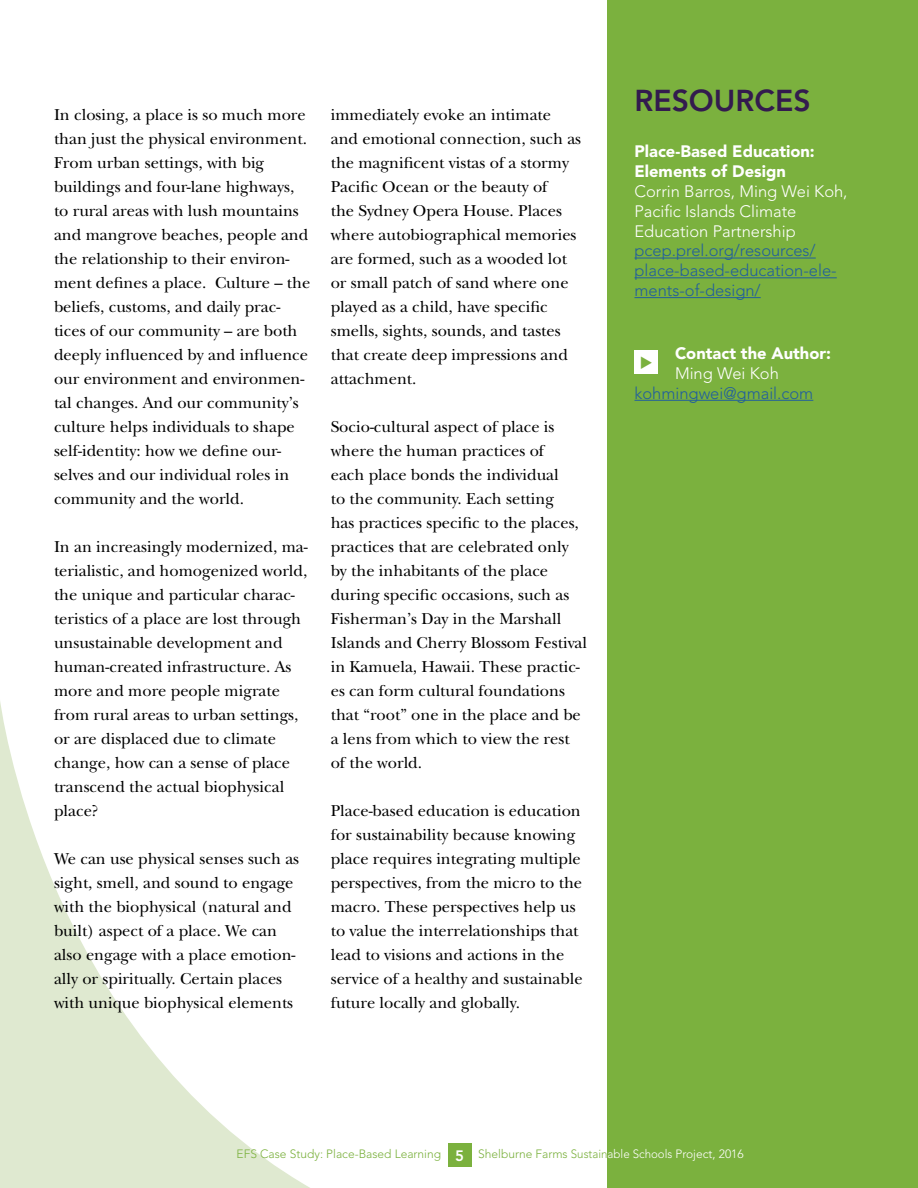
<style>
.page{position:relative;width:918px;height:1188px;background:#fff}
.page>*{position:absolute;margin:0;border:0;box-sizing:border-box;transform-origin:0 0}
.t1{font:800 30px "Avenir";color:#331b4e}
.t2{font:16.5px/24px "New Baskerville";color:#000}
.t3{font:300 16.5px/19.8px "Avenir";color:#215e9e}
.t4{font:300 16.5px/19.8px "Avenir";color:#fff}
.t5{font:900 16.5px/19.8px "Avenir";color:#fff}
.t6{font:300 12px "Avenir";color:#7bb13e}
.s1{font-weight:800;font-size:15px;color:#fff}
.s2{color:#fff}
</style>
<div class="page">
<svg style="left:0;top:702px;width:310px;height:486px"></svg>
<div style="left:608px;top:0;width:310px;height:1188px;background:#7bb13e"></div>
<hr style="left:634px;top:258px;width:182px;height:1px;background:#215e9e">
<hr style="left:634px;top:277px;width:203px;height:1px;background:#215e9e">
<hr style="left:634px;top:297px;width:127px;height:1px;background:#215e9e">
<hr style="left:634px;top:400px;width:179px;height:1px;background:#215e9e">
<div style="left:634px;top:351px;width:24px;height:23px;background:#fff"></div>
<div style="left:448px;top:1143px;width:24px;height:24px;background:#7bb13e"></div>
<p class="t2" style="left:54px;top:103px;width:258px">In closing, a place is so much more than just the physical environment.<br>From urban settings, with big buildings and four-lane highways, to rural areas with lush mountains and mangrove beaches, people and the relationship to their environ&shy;ment defines a place. Culture – the beliefs, customs, and daily prac&shy;tices of our community – are both deeply influenced by and influence our environment and environmen&shy;tal changes. And our community’s culture helps individuals to shape self-identity: how we define our&shy;selves and our individual roles in community and the world.</p>
<p class="t2" style="left:54px;top:535px;width:255px">In an increasingly modernized, ma&shy;terialistic, and homogenized world, the unique and particular charac&shy;teristics of a place are lost through unsustainable development and human-created infrastructure. As more and more people migrate from rural areas to urban settings, or are displaced due to climate change, how can a sense of place transcend the actual biophysical place?</p>
<p class="t2" style="left:54px;top:847px;width:247px">We can use physical senses such as sight, smell, and sound to engage with the biophysical (natural and built) aspect of a place. We can also engage with a place emotion&shy;ally or spiritually. Certain places with unique biophysical elements</p>
<p class="t2" style="left:331px;top:103px;width:252px">immediately evoke an intimate and emotional connection, such as the magnificent vistas of a stormy<br>Pacific Ocean or the beauty of<br>the Sydney Opera House. Places where autobiographical memories are formed, such as a wooded lot or small patch of sand where one played as a child, have specific smells, sights, sounds, and tastes that create deep impressions and attachment.</p>
<p class="t2" style="left:331px;top:415px;width:258px">Socio-cultural aspect of place is where the human practices of<br>each place bonds the individual<br>to the community. Each setting<br>has practices specific to the places, practices that are celebrated only by the inhabitants of the place during specific occasions, such as<br>Fisherman’s Day in the Marshall<br>Islands and Cherry Blossom Festival in Kamuela, Hawaii. These practic&shy;es can form cultural foundations that “root” one in the place and be a lens from which to view the rest of the world.</p>
<p class="t2" style="left:331px;top:799px;width:253px">Place-based education is education for sustainability because knowing place requires integrating multiple perspectives, from the micro to the macro. These perspectives help us to value the interrelationships that lead to visions and actions in the service of a healthy and sustainable future locally and globally.</p>
<h1 class="t1" style="left:634px;top:83px;width:178px">RESOURCES</h1>
<p class="t5" style="left:634px;top:142px;width:182px">Place-Based Education:<br>Elements of Design</p>
<p class="t4" style="left:634px;top:181px;width:215px">Corrin Barros, Ming Wei Koh,<br>Pacific Islands Climate<br>Education Partnership</p>
<p class="t3" style="left:634px;top:241px;width:204px">pcep.prel.org/resources/ place-based-education-ele&shy;ments-of-design/</p>
<p class="t5" style="left:675px;top:343px;width:158px">Contact the Author:</p>
<p class="t4" style="left:675px;top:363px;width:105px">Ming Wei Koh</p>
<p class="t3" style="left:634px;top:383px;width:180px">kohmingwei@gmail.com</p>
<p class="t6" style="left:237px;top:1147px;width:509px">EFS Case Study: Place-Based Learning <span class="s1">5</span> Shelburne Farms Sustain<span class="s2">able Schools Project, 2016</span></p>
</div>
